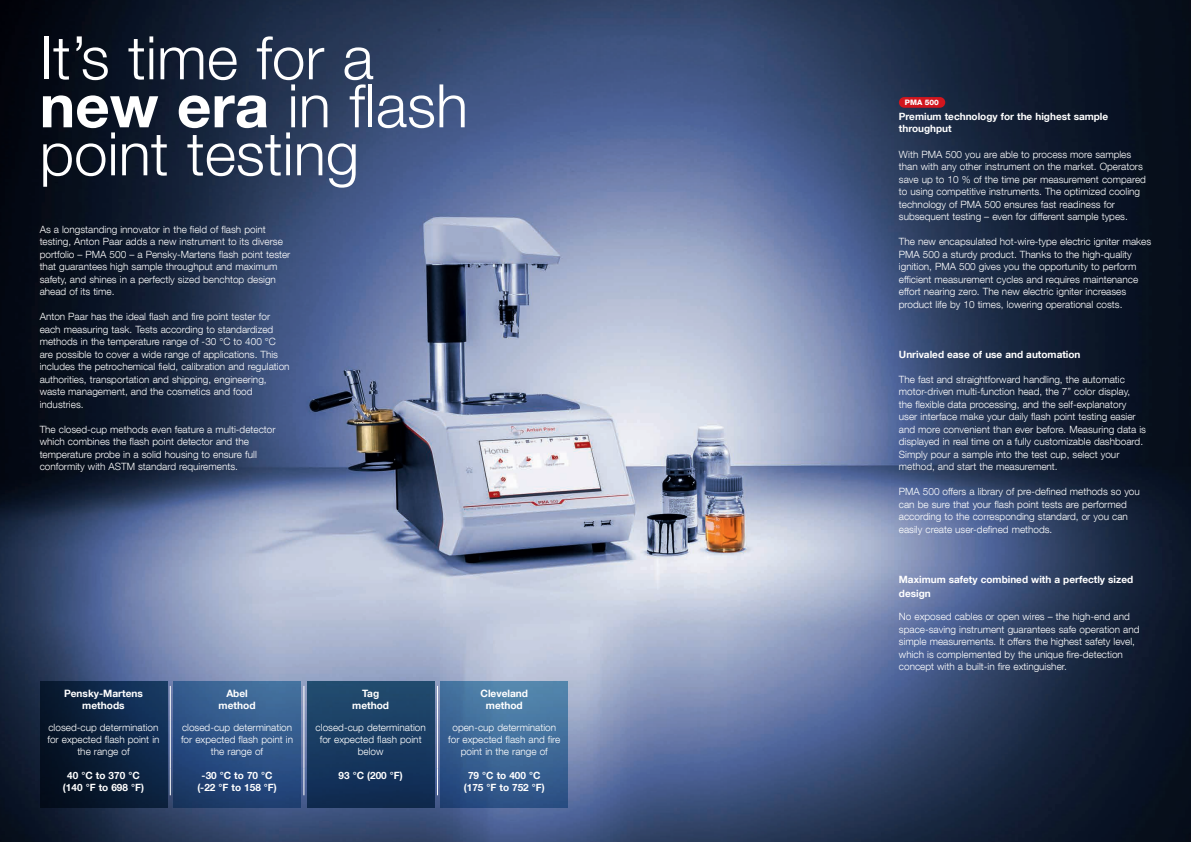
<style>
.page{position:relative;width:1191px;height:842px;background:#fff}
.page>*{position:absolute;margin:0;border:0;box-sizing:border-box;transform-origin:0 0}
.t1{font:300 60px/48px "Helvetica Neue LT Com";color:#fff}
.t2{font:700 10.1px/12.1px "Helvetica Neue LT Com";color:#fff;text-align:center}
.t3{font:300 10px/12.5px "Helvetica Neue LT Com";color:#fff}
.t4{font:700 10px/12px "Helvetica Neue LT Com";color:#fff;text-align:center}
.t5{font:800 7.5px "Helvetica Neue LT Com";color:#fff}
.s1{font-weight:700}
</style>
<div class="page">
<img style="left:0;top:0;width:1191px;height:842px">
<div style="left:899px;top:97px;width:46px;height:11px;background:#d2161e;border-radius:5px"></div>
<svg style="left:40px;top:681px;width:127px;height:127px;background:#0b1f3a"></svg>
<svg style="left:173px;top:681px;width:127px;height:127px;background:#2d5284"></svg>
<div style="left:307px;top:681px;width:127px;height:127px;background:linear-gradient(to bottom,#224d71,#0e2850)"></div>
<svg style="left:440px;top:681px;width:128px;height:127px;background:#3d6796"></svg>
<hr style="left:170px;top:686px;width:1px;height:34px;background:#fff">
<hr style="left:170px;top:720px;width:1px;height:48px;background:#fff">
<svg style="left:170px;top:768px;width:1px;height:27px"></svg>
<hr style="left:304px;top:686px;width:1px;height:34px;background:#fff">
<hr style="left:304px;top:720px;width:1px;height:48px;background:#fff">
<svg style="left:304px;top:768px;width:1px;height:27px"></svg>
<hr style="left:437px;top:686px;width:1px;height:34px;background:#fff">
<hr style="left:437px;top:720px;width:1px;height:48px;background:#fff">
<svg style="left:437px;top:768px;width:1px;height:27px"></svg>
<h1 class="t1" style="left:40px;top:33px;width:430px">It’s time for a <span class="s1">new era</span> in flash point testing</h1>
<p class="t3" style="left:40px;top:223px;width:252px">As a longstanding innovator in the field of flash point testing, Anton Paar adds a new instrument to its diverse portfolio – PMA 500 – a Pensky-Martens flash point tester that guarantees high sample throughput and maximum safety, and shines in a perfectly sized benchtop design ahead of its time.</p>
<p class="t3" style="left:40px;top:310px;width:251px">Anton Paar has the ideal flash and fire point tester for each measuring task. Tests according to standardized methods in the temperature range of -30 °C to 400 °C are possible to cover a wide range of applications. This includes the petrochemical field, calibration and regulation authorities, transportation and shipping, engineering, waste management, and the cosmetics and food industries.</p>
<p class="t3" style="left:40px;top:423px;width:237px">The closed-cup methods even feature a multi-detector which combines the flash point detector and the temperature probe in a solid housing to ensure full conformity with ASTM standard requirements.</p>
<p class="t2" style="left:64px;top:687px;width:80px">Pensky-Martens methods</p>
<p class="t2" style="left:219px;top:687px;width:38px">Abel method</p>
<p class="t2" style="left:352px;top:687px;width:38px">Tag method</p>
<p class="t2" style="left:480px;top:687px;width:49px">Cleveland method</p>
<p class="t3" style="left:47px;top:721px;width:114px;line-height:12px;text-align:center">closed-cup determination for expected flash point in the range of</p>
<p class="t3" style="left:181px;top:721px;width:114px;line-height:12px;text-align:center">closed-cup determination for expected flash point in the range of</p>
<p class="t3" style="left:316px;top:721px;width:112px;line-height:12px;text-align:center">closed-cup determination for expected flash point below</p>
<p class="t3" style="left:448px;top:721px;width:114px;line-height:12px;text-align:center">open-cup determination for expected flash and fire point in the range of</p>
<p class="t4" style="left:63px;top:769px;width:83px">40 °C to 370 °C (140 °F to 698 °F)</p>
<p class="t4" style="left:197px;top:769px;width:81px">-30 °C to 70 °C (-22 °F to 158 °F)</p>
<p class="t4" style="left:338px;top:769px;width:66px">93 °C (200 °F)</p>
<p class="t4" style="left:464px;top:769px;width:83px">79 °C to 400 °C (175 °F to 752 °F)</p>
<p class="t5" style="left:905px;top:98px;width:35px">PMA 500</p>
<p class="t4" style="left:899px;top:110px;width:211px;text-align:left">Premium technology for the highest sample throughput</p>
<p class="t3" style="left:899px;top:148px;width:248px">With PMA 500 you are able to process more samples than with any other instrument on the market. Operators save up to 10 % of the time per measurement compared to using competitive instruments. The optimized cooling technology of PMA 500 ensures fast readiness for subsequent testing – even for different sample types.</p>
<p class="t3" style="left:899px;top:235px;width:254px">The new encapsulated hot-wire-type electric igniter makes PMA 500 a sturdy product. Thanks to the high-quality ignition, PMA 500 gives you the opportunity to perform efficient measurement cycles and requires maintenance effort nearing zero. The new electric igniter increases product life by 10 times, lowering operational costs.</p>
<p class="t4" style="left:899px;top:348px;width:183px">Unrivaled ease of use and automation</p>
<p class="t3" style="left:899px;top:373px;width:249px">The fast and straightforward handling, the automatic motor-driven multi-function head, the 7” color display, the flexible data processing, and the self-explanatory user interface make your daily flash point testing easier and more convenient than ever before. Measuring data is displayed in real time on a fully customizable dashboard.<br>Simply pour a sample into the test cup, select your method, and start the measurement.</p>
<p class="t3" style="left:899px;top:485px;width:242px">PMA 500 offers a library of pre-defined methods so you can be sure that your flash point tests are performed according to the corresponding standard, or you can easily create user-defined methods.</p>
<p class="t4" style="left:899px;top:572px;width:236px;line-height:14.4px;text-align:left">Maximum safety combined with a perfectly sized design</p>
<p class="t3" style="left:899px;top:610px;width:242px">No exposed cables or open wires – the high-end and space-saving instrument guarantees safe operation and simple measurements. It offers the highest safety level, which is complemented by the unique fire-detection concept with a built-in fire extinguisher.</p>
</div>
